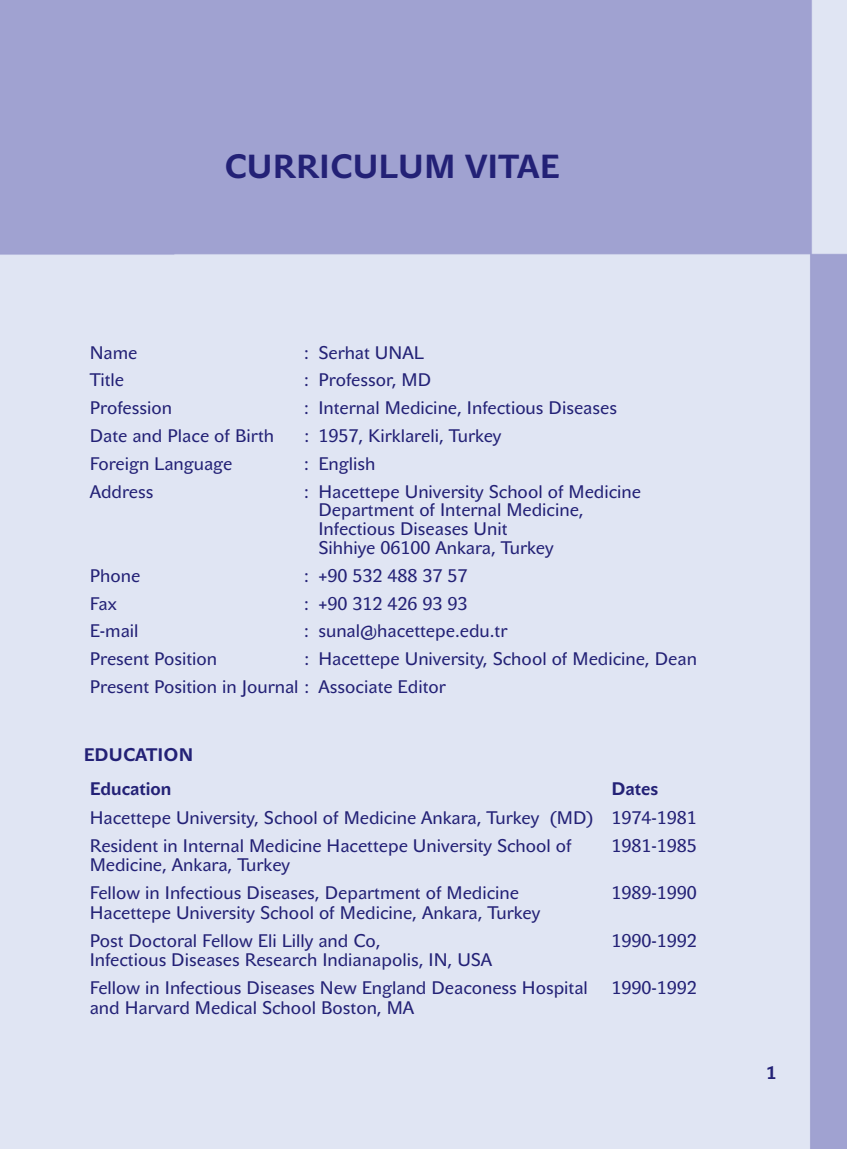
<style>
.page{position:relative;width:847px;height:1149px;background:#fff}
.page>*{position:absolute;margin:0;border:0;box-sizing:border-box;transform-origin:0 0}
.t1{font:700 33px "John Sans Text Pro";letter-spacing:.005em;color:#232176}
.t2{font:18px/28px "John Sans Text Pro";color:#232176}
.t3{font:700 18px "John Sans Text Pro";color:#232176}
</style>
<div class="page">
<h1 class="t1" style="left:224px;top:154px;width:337px">CURRICULUM VITAE</h1>
<p class="t2" style="left:90px;top:340px;width:49px">Name</p>
<p class="t2" style="left:304px;top:340px;width:121px">: Serhat UNAL</p>
<p class="t2" style="left:90px;top:368px;width:36px">Title</p>
<p class="t2" style="left:304px;top:368px;width:128px">: Professor, MD</p>
<p class="t2" style="left:90px;top:395px;width:84px">Profession</p>
<p class="t2" style="left:304px;top:395px;width:314px">: Internal Medicine, Infectious Diseases</p>
<p class="t2" style="left:90px;top:423px;width:186px">Date and Place of Birth</p>
<p class="t2" style="left:304px;top:423px;width:199px">: 1957, Kirklareli, Turkey</p>
<p class="t2" style="left:90px;top:451px;width:144px">Foreign Language</p>
<p class="t2" style="left:304px;top:451px;width:73px">: English</p>
<p class="t2" style="left:90px;top:479px;width:65px">Address</p>
<p class="t2" style="left:318px;top:483px;width:324px;line-height:18.8px;text-indent:-14px">: Hacettepe University School of Medicine Department of Internal Medicine, Infectious Diseases Unit<br>Sihhiye 06100 Ankara, Turkey</p>
<p class="t2" style="left:90px;top:563px;width:52px">Phone</p>
<p class="t2" style="left:304px;top:563px;width:165px">: +90 532 488 37 57</p>
<p class="t2" style="left:90px;top:591px;width:29px">Fax</p>
<p class="t2" style="left:304px;top:591px;width:165px">: +90 312 426 93 93</p>
<p class="t2" style="left:90px;top:618px;width:50px">E-mail</p>
<p class="t2" style="left:304px;top:618px;width:205px">: sunal@hacettepe.edu.tr</p>
<p class="t2" style="left:90px;top:646px;width:129px">Present Position</p>
<p class="t2" style="left:90px;top:646px;width:609px;text-indent:215px">: Hacettepe University, School of Medicine, Dean<br>Present Position in Journal : Associate Editor</p>
<p class="t3" style="left:84px;top:747px;width:111px">EDUCATION</p>
<p class="t3" style="left:90px;top:782px;width:83px">Education</p>
<p class="t3" style="left:611px;top:782px;width:48px">Dates</p>
<p class="t2" style="left:90px;top:805px;width:609px">Hacettepe University, School of Medicine Ankara, Turkey (MD) 1974-1981<br>Resident in Internal Medicine Hacettepe University School of</p>
<p class="t2" style="left:611px;top:833px;width:87px">1981-1985</p>
<p class="t2" style="left:90px;top:852px;width:431px">Medicine, Ankara, Turkey<br>Fellow in Infectious Diseases, Department of Medicine</p>
<p class="t2" style="left:90px;top:900px;width:452px">Hacettepe University School of Medicine, Ankara, Turkey<br>Post Doctoral Fellow Eli Lilly and Co,</p>
<p class="t2" style="left:90px;top:947px;width:500px">Infectious Diseases Research Indianapolis, IN, USA<br>Fellow in Infectious Diseases New England Deaconess Hospital</p>
<p class="t2" style="left:90px;top:995px;width:326px">and Harvard Medical School Boston, MA</p>
<p class="t2" style="left:611px;top:880px;width:87px">1989-1990</p>
<p class="t2" style="left:611px;top:928px;width:87px">1990-1992</p>
<p class="t2" style="left:611px;top:975px;width:87px">1990-1992</p>
<p class="t3" style="left:766px;top:1065px;width:12px">1</p>
</div>
